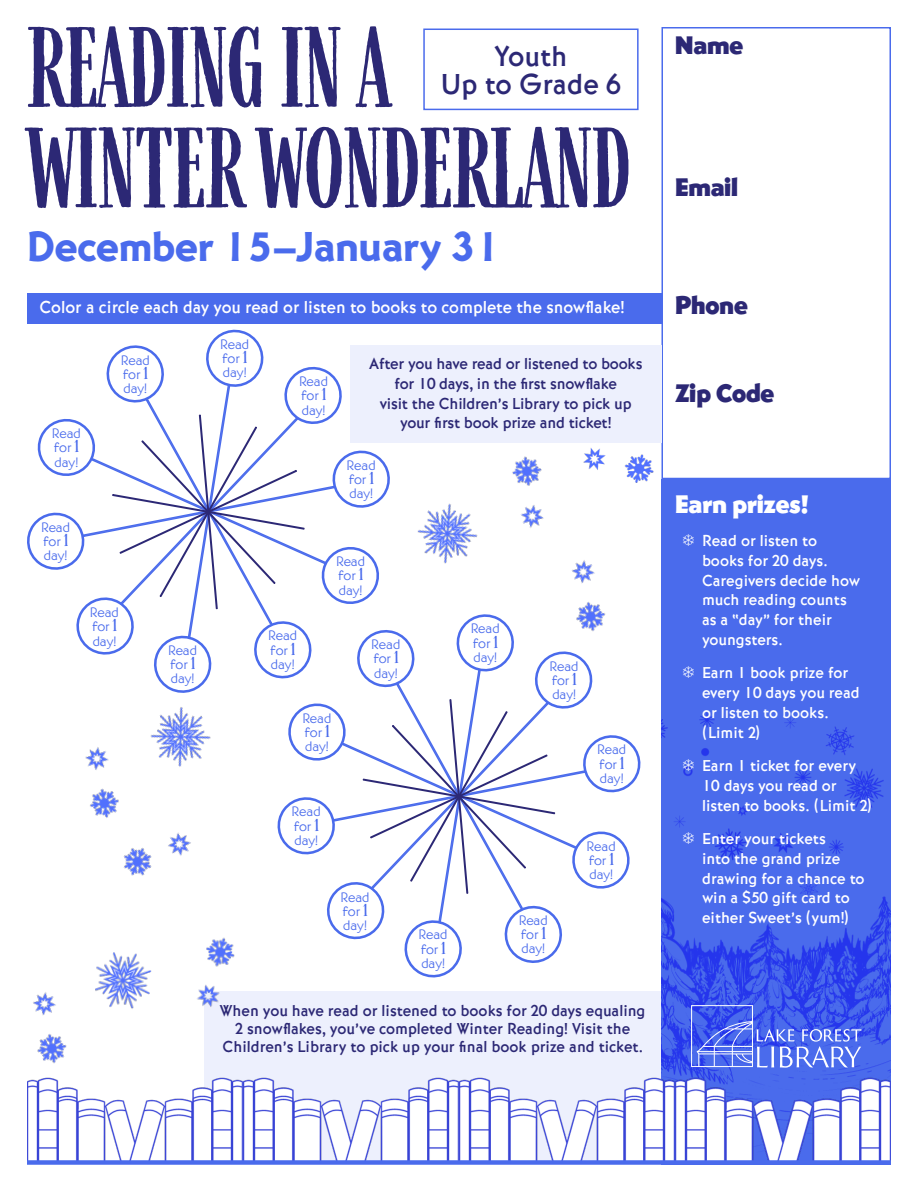
<style>
.page{position:relative;width:918px;height:1188px;background:#fff}
.page>*{position:absolute;margin:0;border:0;box-sizing:border-box;transform-origin:0 0}
.t1{font:94.05px/100.5px "Farmhand";color:#2c2875}
.t2{font:43.5px "Bernhard Got URW Hea";color:#4a6bec}
.t3{font:500 30px/28.5px "Bernhard Got URW";letter-spacing:-.005em;color:#2c2875;text-align:center}
.body_small_space{font:26.4px "Bernhard Got URW Ext Hea";color:#2c2875}
.body_small_space-2{font:26.4px "Bernhard Got URW Ext Hea";letter-spacing:-.005em;color:#fff}
.t4{font:500 18px "Bernhard Got URW";color:#fff}
.t5{font:500 16.5px/19.8px "Bernhard Got URW";color:#fff}
.reverse_prog_title{font:500 16.5px/18px "Bernhard Got URW";color:#2c2875;text-align:center}
.bar_text{font:500 16.5px/19.8px "Bernhard Got URW";letter-spacing:-.01em;color:#2c2875;text-align:center}
.t6{font:300 14.25px/14.2px "Bernhard Got URW";letter-spacing:-.015em;color:#4a6bec}
.s1{font-family:"Farmhand";font-weight:400}
</style>
<div class="page">
<div style="left:204px;top:991px;width:458px;height:169px;background:#edf0fd"></div>
<div style="left:662px;top:479px;width:229px;height:686px;background:#4a6bec"></div>
<img style="left:662px;top:712px;width:229px;height:355px">
<div style="left:662px;top:27px;width:229px;height:452px;border:2px solid #4a6bec"></div>
<div style="left:27px;top:294px;width:635px;height:30px;background:#4a6bec"></div>
<div style="left:350px;top:346px;width:312px;height:97px;background:#edf0fd"></div>
<img style="left:27px;top:1067px;width:864px;height:93px">
<div style="left:27px;top:1160px;width:864px;height:5px;background:#4a6bec"></div>
<div style="left:423px;top:29px;width:216px;height:81px;border:2px solid #4a6bec"></div>
<img style="left:646px;top:459px;width:8px;height:23px">
<img style="left:27px;top:992px;width:56px;height:78px">
<img style="left:73px;top:980px;width:147px;height:47px">
<svg style="left:27px;top:329px;width:619px;height:651px"></svg>
<svg style="left:691px;top:1005px;width:171px;height:63px"></svg>
<svg style="left:683px;top:759px;width:11px;height:12px"></svg>
<svg style="left:683px;top:832px;width:11px;height:12px"></svg>
<p class="t1" style="left:27px;top:18px;width:606px">READING IN A<br>WINTER WONDERLAND</p>
<p class="t3" style="left:441px;top:42px;width:182px">Youth<br>Up to Grade 6</p>
<p class="t2" style="left:27px;top:220px;width:475px">December 15–January 31</p>
<p class="t4" style="left:40px;top:297px;width:587px">Color a circle each day you read or listen to books to complete the snowflake!</p>
<p class="t6" style="left:52px;top:426px;width:31px">Read for <span class="s1">1 </span>day!</p>
<p class="t6" style="left:121px;top:353px;width:31px">Read for <span class="s1">1 </span>day!</p>
<p class="t6" style="left:41px;top:520px;width:31px">Read for <span class="s1">1 </span>day!</p>
<p class="t6" style="left:90px;top:605px;width:31px">Read for <span class="s1">1 </span>day!</p>
<p class="t6" style="left:168px;top:643px;width:31px">Read for <span class="s1">1 </span>day!</p>
<p class="t6" style="left:220px;top:337px;width:31px">Read for <span class="s1">1 </span>day!</p>
<p class="t6" style="left:299px;top:374px;width:31px">Read for <span class="s1">1 </span>day!</p>
<p class="bar_text" style="left:369px;top:354px;width:275px">After you have read or listened to books for 10 days, in the first snowflake<br>visit the Children’s Library to pick up your first book prize and ticket!</p>
<p class="t6" style="left:347px;top:458px;width:31px">Read for <span class="s1">1 </span>day!</p>
<p class="t6" style="left:336px;top:554px;width:31px">Read for <span class="s1">1 </span>day!</p>
<p class="t6" style="left:268px;top:629px;width:31px">Read for <span class="s1">1 </span>day!</p>
<p class="t6" style="left:302px;top:711px;width:31px">Read for <span class="s1">1 </span>day!</p>
<p class="t6" style="left:371px;top:637px;width:31px">Read for <span class="s1">1 </span>day!</p>
<p class="t6" style="left:292px;top:805px;width:31px">Read for <span class="s1">1 </span>day!</p>
<p class="t6" style="left:340px;top:890px;width:31px">Read for <span class="s1">1 </span>day!</p>
<p class="t6" style="left:419px;top:928px;width:31px">Read for <span class="s1">1 </span>day!</p>
<p class="t6" style="left:471px;top:622px;width:31px">Read for <span class="s1">1 </span>day!</p>
<p class="t6" style="left:550px;top:659px;width:31px">Read for <span class="s1">1 </span>day!</p>
<p class="t6" style="left:597px;top:743px;width:31px">Read for <span class="s1">1 </span>day!</p>
<p class="t6" style="left:519px;top:913px;width:31px">Read for <span class="s1">1 </span>day!</p>
<p class="t6" style="left:587px;top:839px;width:31px">Read for <span class="s1">1 </span>day!</p>
<p class="reverse_prog_title" style="left:220px;top:1002px;width:427px">When you have read or listened to books for 20 days equaling<br>2 snowflakes, you’ve completed Winter Reading! Visit the<br>Children’s Library to pick up your final book prize and ticket.</p>
<p class="body_small_space" style="left:675px;top:29px;width:70px">Name</p>
<p class="body_small_space" style="left:675px;top:171px;width:65px">Email</p>
<p class="body_small_space" style="left:675px;top:289px;width:74px">Phone</p>
<p class="body_small_space" style="left:675px;top:377px;width:101px">Zip Code</p>
<p class="body_small_space-2" style="left:675px;top:488px;width:136px">Earn prizes!</p>
<p class="t5" style="left:702px;top:531px;width:160px">Read or listen to books for 20 days.<br>Caregivers decide how much reading counts as a “day” for their youngsters.</p>
<p class="t5" style="left:702px;top:663px;width:159px">Earn 1 book prize for every 10 days you read or listen to books. (Limit 2)</p>
<p class="t5" style="left:702px;top:756px;width:170px">Earn 1 ticket for every<br>10 days you read or listen to books. (Limit 2)</p>
<p class="t5" style="left:702px;top:829px;width:164px">Enter your tickets<br>into the grand prize drawing for a chance to win a $50 gift card to either Sweet’s (yum!)</p>
</div>
